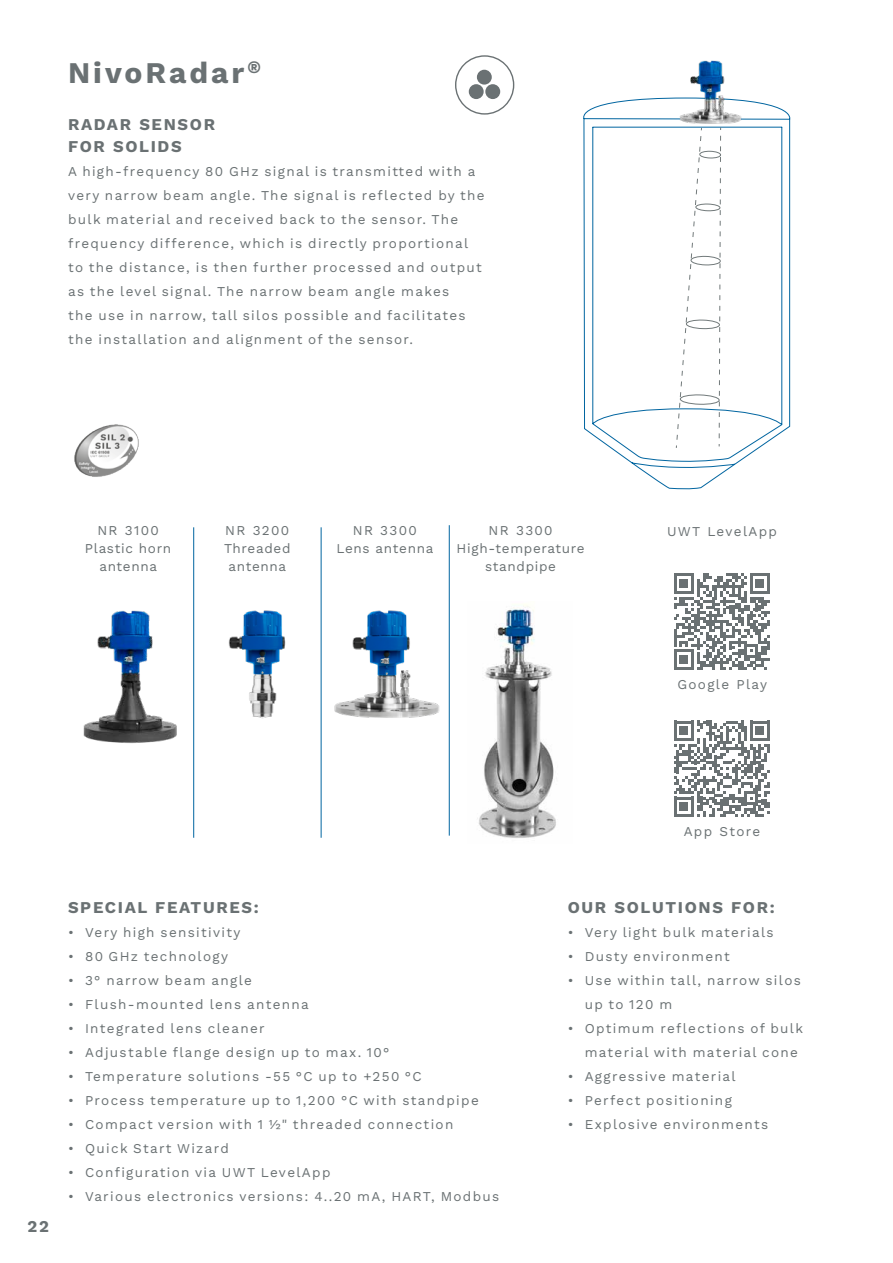
<style>
.page{position:relative;width:893px;height:1263px;background:#fff}
.page>*{position:absolute;margin:0;border:0;box-sizing:border-box;transform-origin:0 0}
.t1{font:700 30px "Work Sans";letter-spacing:.1em;color:#6a7173}
.t2{font:700 16.5px/22.5px "Work Sans";letter-spacing:.1em;color:#6a7173}
.t3{font:13.5px/24px "Work Sans";letter-spacing:.1em;color:#6a7173}
.t4{font:13.5px/18px "Work Sans";letter-spacing:.05em;color:#6a7173;text-align:center}
</style>
<div class="page">
<hr style="left:193px;top:527px;width:1px;height:311px;background:#0065a0">
<svg style="left:455px;top:55px;width:59px;height:60px"></svg>
<hr style="left:321px;top:527px;width:1px;height:311px;background:#0065a0">
<svg style="left:583px;top:98px;width:208px;height:392px"></svg>
<div style="left:699px;top:151px;width:22px;height:7px;border:1px solid #4d5758;border-radius:50%"></div>
<div style="left:695px;top:204px;width:25px;height:7px;border:1px solid #4d5758;border-radius:50%"></div>
<div style="left:691px;top:256px;width:30px;height:9px;border:1px solid #4d5758;border-radius:50%"></div>
<div style="left:686px;top:319px;width:34px;height:10px;border:1px solid #4d5758;border-radius:50%"></div>
<div style="left:680px;top:394px;width:39px;height:11px;border:1px solid #4d5758;border-radius:50%"></div>
<svg style="left:719px;top:141px;width:2px;height:305px"></svg>
<svg style="left:676px;top:128px;width:26px;height:320px"></svg>
<svg style="left:674px;top:573px;width:96px;height:97px"></svg>
<img style="left:74px;top:424px;width:65px;height:53px">
<hr style="left:449px;top:525px;width:1px;height:311px;background:#0065a0">
<img style="left:477px;top:604px;width:79px;height:234px">
<img style="left:679px;top:60px;width:63px;height:81px">
<svg style="left:674px;top:720px;width:96px;height:97px"></svg>
<img style="left:83px;top:610px;width:94px;height:134px">
<img style="left:334px;top:610px;width:106px;height:108px">
<img style="left:228px;top:610px;width:58px;height:109px">
<h1 class="t1" style="left:68px;top:50px;width:194px">NivoRadar<sup>®</sup></h1>
<p class="t2" style="left:68px;top:112px;width:149px">RADAR SENSOR<br>FOR SOLIDS</p>
<p class="t3" style="left:68px;top:159px;width:418px">A high-frequency 80 GHz signal is transmitted with a very narrow beam angle. The signal is reflected by the bulk material and received back to the sensor. The frequency difference, which is directly proportional to the distance, is then further processed and output as the level signal. The narrow beam angle makes<br>the use in narrow, tall silos possible and facilitates the installation and alignment of the sensor.</p>
<p class="t4" style="left:85px;top:521px;width:88px">NR 3100<br>Plastic horn antenna</p>
<p class="t4" style="left:224px;top:521px;width:68px">NR 3200<br>Threaded antenna</p>
<p class="t4" style="left:337px;top:521px;width:98px">NR 3300<br>Lens antenna</p>
<p class="t4" style="left:457px;top:521px;width:130px">NR 3300<br>High-temperature standpipe</p>
<p class="t3" style="left:667px;top:519px;width:112px">UWT LevelApp</p>
<p class="t3" style="left:677px;top:671px;width:91px">Google Play</p>
<p class="t2" style="left:28px;top:1215px;width:23px">22</p>
<p class="t2" style="left:68px;top:895px;width:192px">SPECIAL FEATURES:</p>
<p class="t3" style="left:68px;top:919px;width:174px">• Very high sensitivity</p>
<p class="t3" style="left:68px;top:943px;width:162px">• 80 GHz technology</p>
<p class="t3" style="left:68px;top:967px;width:185px">• 3° narrow beam angle</p>
<p class="t3" style="left:68px;top:991px;width:242px">• Flush-mounted lens antenna</p>
<p class="t3" style="left:68px;top:1015px;width:198px">• Integrated lens cleaner</p>
<p class="t3" style="left:68px;top:1039px;width:323px">• Adjustable flange design up to max. 10°</p>
<p class="t3" style="left:68px;top:1063px;width:355px">• Temperature solutions -55 °C up to +250 °C</p>
<p class="t3" style="left:68px;top:1087px;width:412px">• Process temperature up to 1,200 °C with standpipe</p>
<p class="t3" style="left:68px;top:1111px;width:387px">• Compact version with 1 ½" threaded connection</p>
<p class="t3" style="left:68px;top:1135px;width:162px">• Quick Start Wizard</p>
<p class="t3" style="left:68px;top:1159px;width:264px">• Configuration via UWT LevelApp</p>
<p class="t3" style="left:68px;top:1183px;width:433px">• Various electronics versions: 4..20 mA, HART, Modbus</p>
<p class="t3" style="left:684px;top:819px;width:78px">App Store</p>
<p class="t2" style="left:568px;top:895px;width:208px">OUR SOLUTIONS FOR:</p>
<p class="t3" style="left:568px;top:919px;width:207px">• Very light bulk materials</p>
<p class="t3" style="left:568px;top:943px;width:164px">• Dusty environment</p>
<p class="t3" style="left:585px;top:967px;width:218px;text-indent:-17px">• Use within tall, narrow silos up to 120 m</p>
<p class="t3" style="left:585px;top:1015px;width:220px;text-indent:-17px">• Optimum reflections of bulk material with material cone</p>
<p class="t3" style="left:568px;top:1063px;width:170px">• Aggressive material</p>
<p class="t3" style="left:568px;top:1087px;width:166px">• Perfect positioning</p>
<p class="t3" style="left:568px;top:1111px;width:202px">• Explosive environments</p>
</div>
